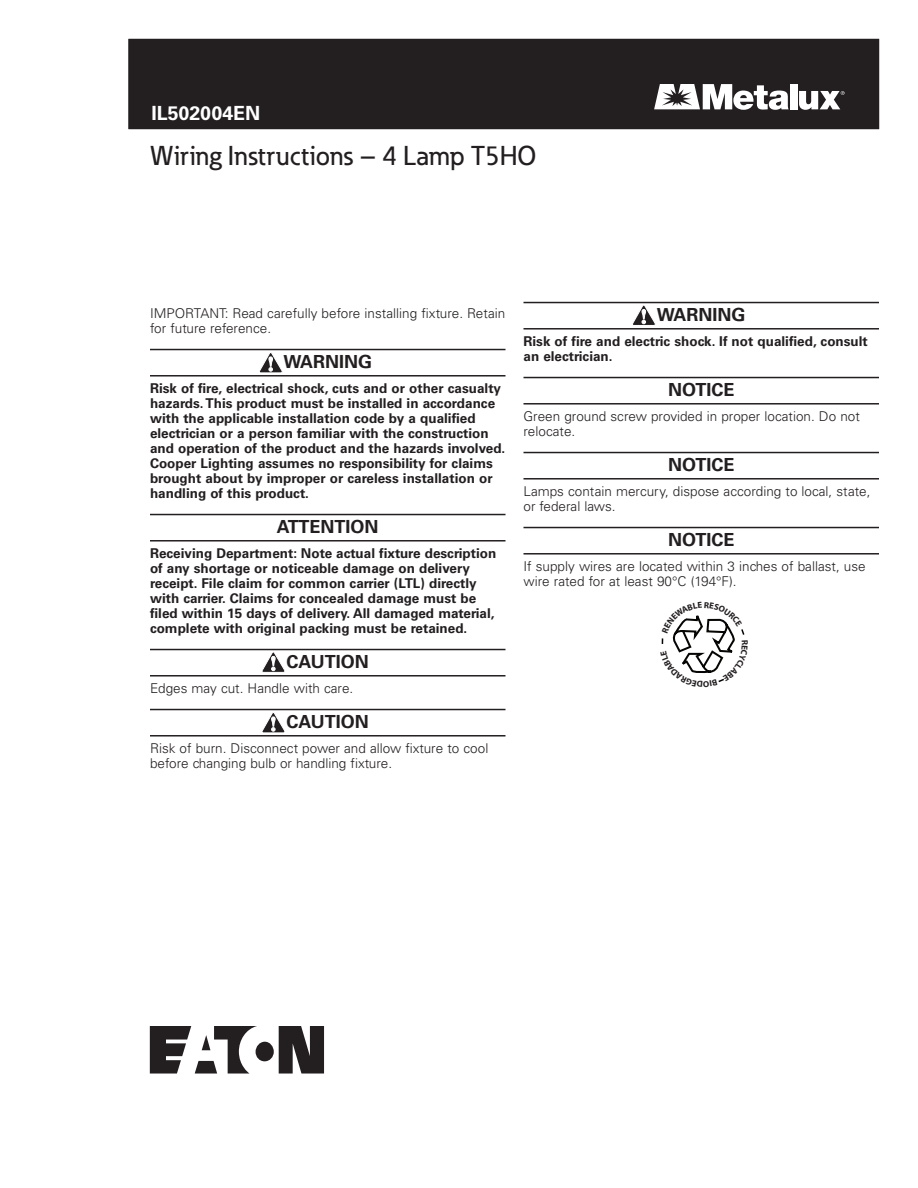
<style>
.page{position:relative;width:918px;height:1188px;background:#fff}
.page>*{position:absolute;margin:0;border:0;box-sizing:border-box;transform-origin:0 0}
.t1{font:500 27px "Eaton";letter-spacing:.01em;color:#231f20}
.t2{font:700 19.5px "Univers LT Std";color:#fff}
.t3{font:700 18px "Univers LT Std";color:#231f20}
.t4{font:700 13.5px/15px "Univers LT Std";color:#231f20}
.t5{font:300 13.5px/15px "Univers LT Std";color:#231f20}
</style>
<div class="page">
<div style="left:129px;top:39px;width:750px;height:90px;background:#231f20"></div>
<div style="left:790px;top:84px;width:7px;height:25px;background:#fff"></div>
<svg style="left:654px;top:84px;width:135px;height:26px"></svg>
<svg style="left:799px;top:91px;width:46px;height:19px"></svg>
<svg style="left:150px;top:1026px;width:174px;height:48px"></svg>
<hr style="left:150px;top:349px;width:356px;height:1px;background:#231f20">
<hr style="left:150px;top:375px;width:356px;height:2px;background:#231f20">
<hr style="left:150px;top:514px;width:356px;height:1px;background:#231f20">
<hr style="left:150px;top:540px;width:356px;height:2px;background:#231f20">
<hr style="left:150px;top:649px;width:356px;height:1px;background:#231f20">
<hr style="left:150px;top:675px;width:356px;height:2px;background:#231f20">
<hr style="left:150px;top:709px;width:356px;height:1px;background:#231f20">
<hr style="left:150px;top:735px;width:356px;height:2px;background:#231f20">
<hr style="left:524px;top:302px;width:355px;height:1px;background:#231f20">
<hr style="left:524px;top:328px;width:355px;height:2px;background:#231f20">
<hr style="left:524px;top:377px;width:355px;height:1px;background:#231f20">
<hr style="left:524px;top:403px;width:355px;height:2px;background:#231f20">
<hr style="left:524px;top:452px;width:355px;height:1px;background:#231f20">
<hr style="left:524px;top:478px;width:355px;height:2px;background:#231f20">
<hr style="left:524px;top:527px;width:355px;height:1px;background:#231f20">
<hr style="left:524px;top:553px;width:355px;height:2px;background:#231f20">
<svg style="left:259px;top:352px;width:24px;height:21px"></svg>
<svg style="left:262px;top:652px;width:23px;height:21px"></svg>
<svg style="left:633px;top:305px;width:23px;height:20px"></svg>
<svg style="left:262px;top:713px;width:23px;height:20px"></svg>
<svg style="left:661px;top:615px;width:84px;height:68px"></svg>
<h2 class="t2" style="left:152px;top:101px;width:110px">IL502004EN</h2>
<h1 class="t1" style="left:150px;top:139px;width:388px">Wiring Instructions – 4 Lamp T5HO</h1>
<p class="t5" style="left:150px;top:306px;width:357px">IMPORTANT: Read carefully before installing fixture. Retain for future reference.</p>
<h3 class="t3" style="left:283px;top:351px;width:90px">WARNING</h3>
<p class="t4" style="left:150px;top:381px;width:357px">Risk of fire, electrical shock, cuts and or other casualty hazards. This product must be installed in accordance with the applicable installation code by a qualified electrician or a person familiar with the construction and operation of the product and the hazards involved.<br>Cooper Lighting assumes no responsibility for claims brought about by improper or careless installation or handling of this product.</p>
<h3 class="t3" style="left:277px;top:516px;width:103px">ATTENTION</h3>
<p class="t4" style="left:150px;top:546px;width:348px">Receiving Department: Note actual fixture description of any shortage or noticeable damage on delivery receipt. File claim for common carrier (LTL) directly with carrier. Claims for concealed damage must be filed within 15 days of delivery. All damaged material, complete with original packing must be retained.</p>
<h3 class="t3" style="left:287px;top:651px;width:84px">CAUTION</h3>
<p class="t5" style="left:150px;top:681px;width:205px">Edges may cut. Handle with care.</p>
<h3 class="t3" style="left:287px;top:711px;width:84px">CAUTION</h3>
<p class="t5" style="left:150px;top:741px;width:340px">Risk of burn. Disconnect power and allow fixture to cool before changing bulb or handling fixture.</p>
<h3 class="t3" style="left:657px;top:304px;width:90px">WARNING</h3>
<p class="t4" style="left:524px;top:334px;width:346px">Risk of fire and electric shock. If not qualified, consult an electrician.</p>
<h3 class="t3" style="left:668px;top:379px;width:68px">NOTICE</h3>
<p class="t5" style="left:524px;top:409px;width:338px">Green ground screw provided in proper location. Do not relocate.</p>
<h3 class="t3" style="left:668px;top:454px;width:68px">NOTICE</h3>
<p class="t5" style="left:524px;top:484px;width:349px">Lamps contain mercury, dispose according to local, state, or federal laws.</p>
<h3 class="t3" style="left:668px;top:529px;width:68px">NOTICE</h3>
<p class="t5" style="left:524px;top:559px;width:344px">If supply wires are located within 3 inches of ballast, use wire rated for at least 90°C (194°F).</p>
</div>
